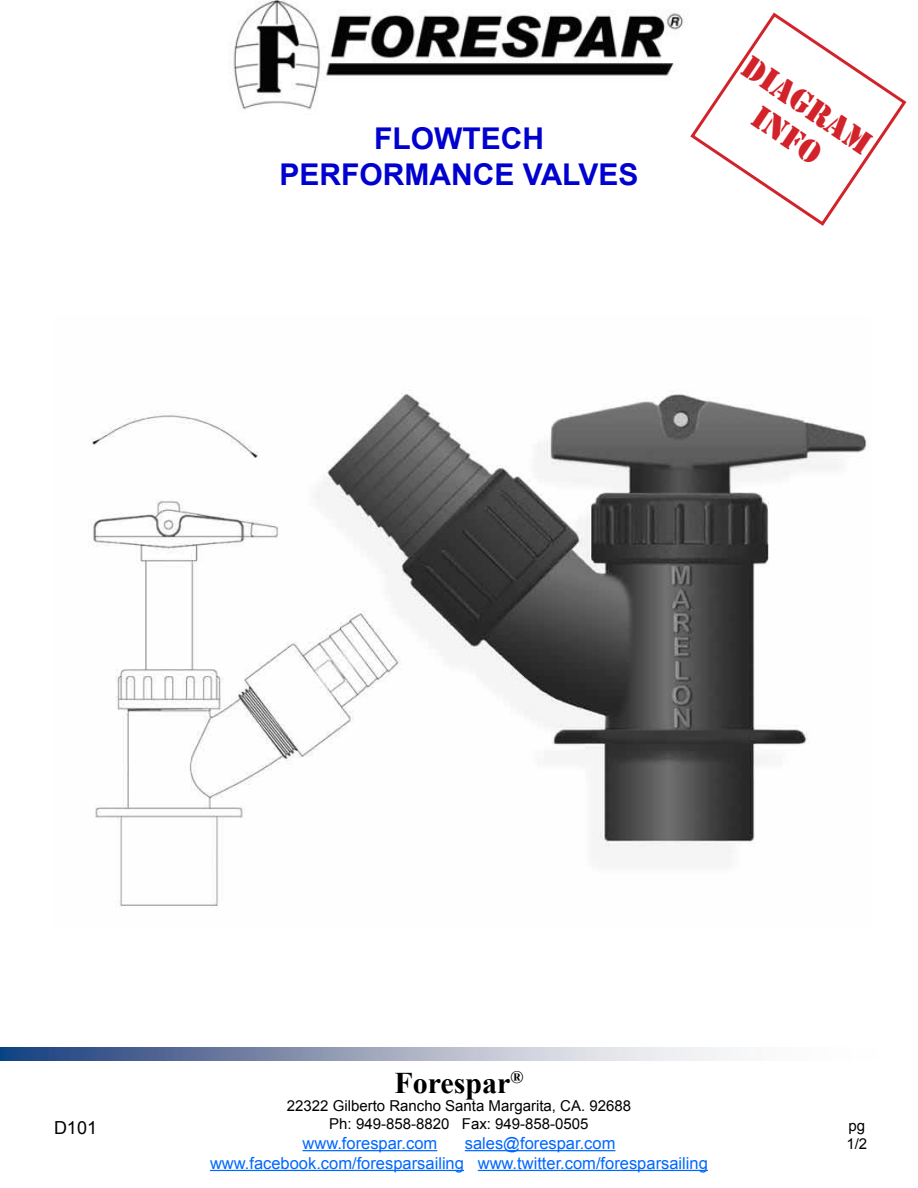
<style>
.page{position:relative;width:918px;height:1188px;background:#fff}
.page>*{position:absolute;margin:0;border:0;box-sizing:border-box;transform-origin:0 0}
.t1{font:700 30px/36px "Arial";color:#0001cf;text-align:center}
.t2{font:30px/36px "Stencil Std";color:#d2232a;text-align:center}
.t3{font:700 30px "Times New Roman";color:#000}
.t4{font:18px "Arial";color:#000}
.t5{font:16.5px/19.8px "Arial";color:#0067ff}
.t6{font:15px/18px "Arial";color:#000;text-align:center}
</style>
<div class="page">
<img style="left:233px;top:0;width:451px;height:110px">
<hr style="left:303px;top:1150px;width:134px;height:1px;background:#0067ff">
<hr style="left:465px;top:1150px;width:150px;height:1px;background:#0067ff">
<hr style="left:210px;top:1170px;width:254px;height:1px;background:#0067ff">
<hr style="left:478px;top:1170px;width:230px;height:1px;background:#0067ff">
<img style="left:0;top:1048px;width:730px;height:12px">
<svg style="left:690px;top:12px;width:217px;height:214px"></svg>
<img style="left:92px;top:390px;width:775px;height:517px">
<h1 class="t1" style="left:280px;top:121px;width:360px">FLOWTECH<br>PERFORMANCE VALVES</h1>
<h1 class="t2" style="left:756px;top:49px;width:149px;rotate:34deg">DIAGRAM<br>INFO</h1>
<h1 class="t3" style="left:394px;top:1062px;width:131px">Forespar<sup>®</sup></h1>
<p class="t6" style="left:287px;top:1097px;width:346px">22322 Gilberto Rancho Santa Margarita, CA. 92688<br>Ph: 949-858-8820 Fax: 949-858-0505</p>
<p class="t5" style="left:303px;top:1133px;width:136px">www.forespar.com</p>
<p class="t4" style="left:54px;top:1115px;width:45px">D101</p>
<p class="t6" style="left:846px;top:1117px;width:22px;text-align:left">pg<br>1/2</p>
<p class="t5" style="left:210px;top:1133px;width:499px;text-indent:255px">sales@forespar.com www.facebook.com/foresparsailing www.twitter.com/foresparsailing</p>
</div>
